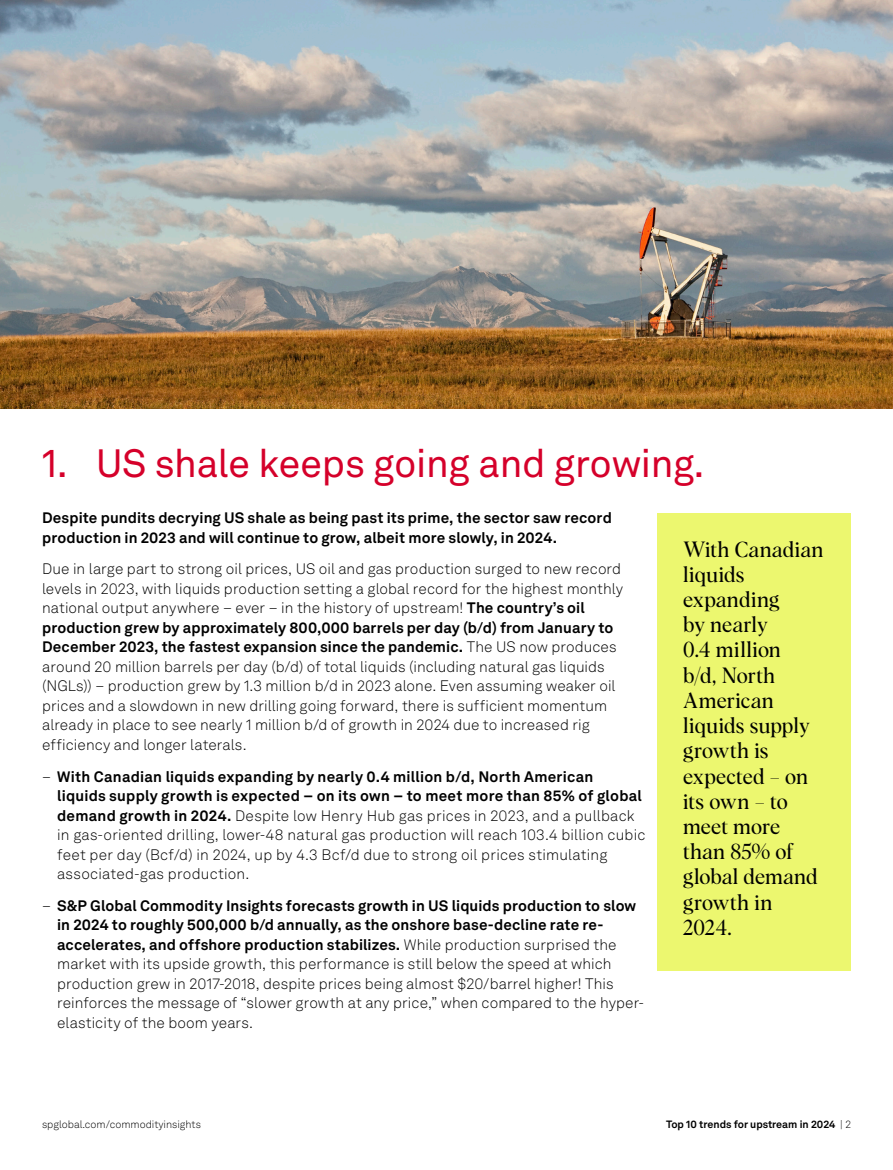
<style>
.page{position:relative;width:893px;height:1170px;background:#fff}
.page>*{position:absolute;margin:0;border:0;box-sizing:border-box;transform-origin:0 0}
.t1{font:39px "Akkurat LL";letter-spacing:-.01em;color:#d5002a}
.Yellow_callout_box_text{font:21px/25.2px "Albra";color:#000}
.b_Normal_1_column{font:300 15px/19.5px "Akkurat LL";letter-spacing:.005em;color:#000}
.b_Normal_1_column-2{font:700 15px/19.5px "Akkurat LL";letter-spacing:.005em;color:#000}
.t2{font:700 10.5px "Akkurat LL";color:#000}
.t3{font:300 10.5px "Akkurat LL";color:#000}
.s1{font-weight:700}
.s2{font-weight:300}
</style>
<div class="page">
<div style="left:658px;top:513px;width:193px;height:457px;background:#ecf76f"></div>
<img style="left:0;top:0;width:893px;height:408px">
<p class="t1" style="left:42px;top:434px;width:664px">1. US shale keeps going and growing.</p>
<p class="b_Normal_1_column-2" style="left:42px;top:507px;width:571px">Despite pundits decrying US shale as being past its prime, the sector saw record production in 2023 and will continue to grow, albeit more slowly, in 2024.</p>
<p class="b_Normal_1_column" style="left:42px;top:559px;width:582px">Due in large part to strong oil prices, US oil and gas production surged to new record levels in 2023, with liquids production setting a global record for the highest monthly national output anywhere – ever – in the history of upstream! <span class="s1">The country’s oil production grew by approximately 800,000 barrels per day (b/d) from January to December 2023, the fastest expansion since the pandemic.</span> The US now produces around 20 million barrels per day (b/d) of total liquids (including natural gas liquids (NGLs)) – production grew by 1.3 million b/d in 2023 alone. Even assuming weaker oil prices and a slowdown in new drilling going forward, there is sufficient momentum already in place to see nearly 1 million b/d of growth in 2024 due to increased rig efficiency and longer laterals.</p>
<p class="b_Normal_1_column" style="left:57px;top:766px;width:590px;text-indent:-15px">– <span class="s1">With Canadian liquids expanding by nearly 0.4 million b/d, North American liquids supply growth is expected – on its own – to meet more than 85% of global demand growth in 2024.</span> Despite low Henry Hub gas prices in 2023, and a pullback in gas-oriented drilling, lower-48 natural gas production will reach 103.4 billion cubic feet per day (Bcf/d) in 2024, up by 4.3 Bcf/d due to strong oil prices stimulating associated-gas production.</p>
<p class="b_Normal_1_column" style="left:57px;top:895px;width:588px;text-indent:-15px">– <span class="s1">S&amp;P Global Commodity Insights forecasts growth in US liquids production to slow in 2024 to roughly 500,000 b/d annually, as the onshore base-decline rate re&shy;accelerates, and offshore production stabilizes.</span> While production surprised the market with its upside growth, this performance is still below the speed at which production grew in 2017-2018, despite prices being almost $20/barrel higher! This reinforces the message of “slower growth at any price,” when compared to the hyper&shy;elasticity of the boom years.</p>
<p class="Yellow_callout_box_text" style="left:683px;top:535px;width:142px">With Canadian liquids expanding<br>by nearly<br>0.4 million<br>b/d, North<br>American liquids supply growth is expected – on its own – to meet more than 85% of global demand growth in<br>2024.</p>
<p class="t3" style="left:42px;top:1116px;width:160px">spglobal.com/commodityinsights</p>
<p class="t2" style="left:666px;top:1116px;width:186px">Top 10 trends for upstream in 2024 <span class="s2">| 2</span></p>
</div>
